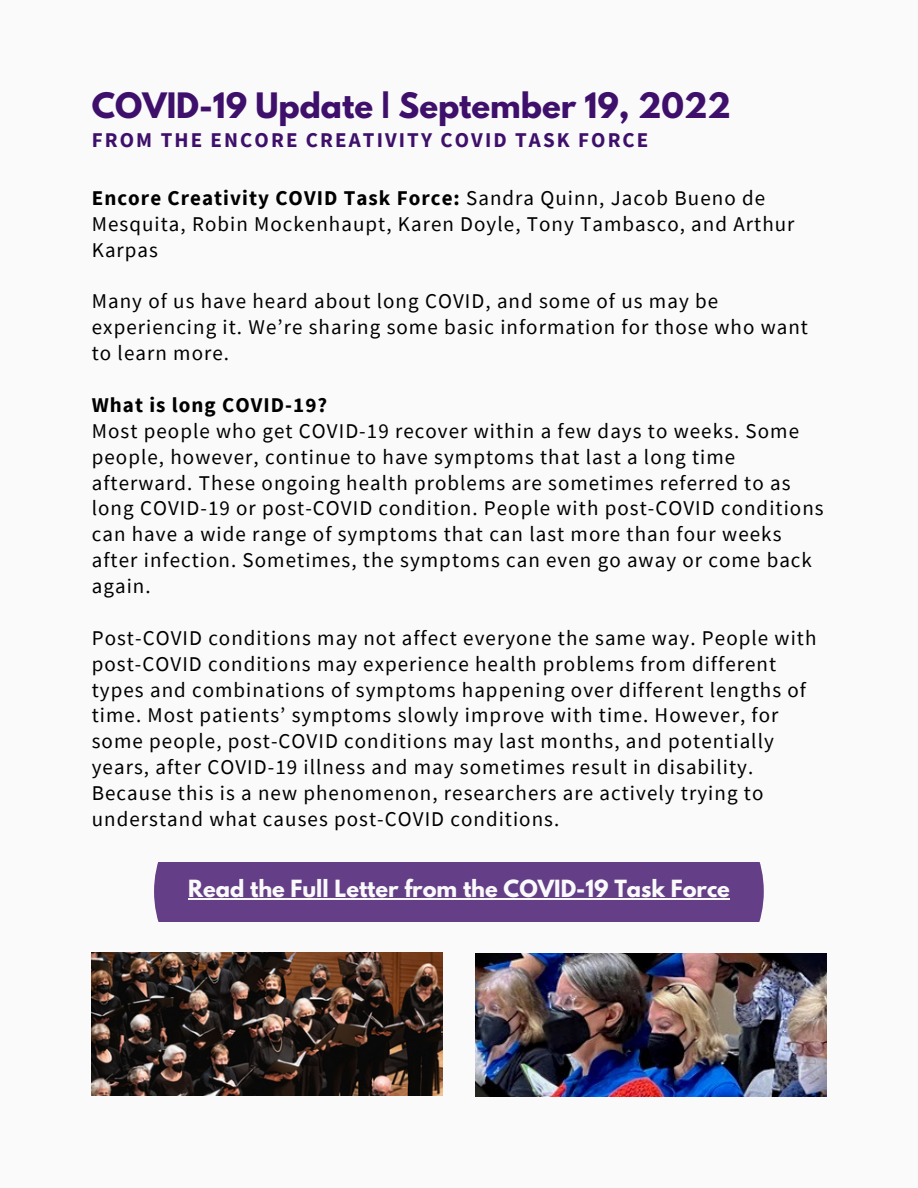
<style>
.page{position:relative;width:918px;height:1188px;background:#fafafa}
.page>*{position:absolute;margin:0;border:0;box-sizing:border-box;transform-origin:0 0}
.t1{font:700 31.05px "League Spartan";color:#3f106b}
.t2{font:21px/25.8px "Source Sans Pro";letter-spacing:.05em;color:#000}
.t3{font:700 21px "League Spartan";color:#fafafa}
.t4{font:700 21px "Source Sans Pro";letter-spacing:.1em;color:#3f106b}
.t5{font:700 21px "Source Sans Pro";letter-spacing:.05em;color:#000}
.s1{font-weight:700}
</style>
<div class="page">
<div style="left:154px;top:862px;width:610px;height:60px;background:#643e87"></div>
<hr style="left:188px;top:899px;width:542px;height:1px;background:#fafafa">
<img style="left:475px;top:953px;width:351px;height:143px">
<img style="left:92px;top:953px;width:351px;height:143px">
<h1 class="t1" style="left:92px;top:90px;width:640px">COVID-19 Update | September 19, 2022</h1>
<p class="t4" style="left:92px;top:127px;width:558px">FROM THE ENCORE CREATIVITY COVID TASK FORCE</p>
<p class="t2" style="left:92px;top:185px;width:704px"><span class="s1">Encore Creativity COVID Task Force:</span> Sandra Quinn, Jacob Bueno de<br>Mesquita, Robin Mockenhaupt, Karen Doyle, Tony Tambasco, and Arthur<br>Karpas</p>
<p class="t2" style="left:92px;top:288px;width:718px">Many of us have heard about long COVID, and some of us may be experiencing it. We’re sharing some basic information for those who want to learn more.</p>
<p class="t5" style="left:92px;top:391px;width:237px">What is long COVID-19?</p>
<p class="t2" style="left:92px;top:417px;width:733px">Most people who get COVID-19 recover within a few days to weeks. Some people, however, continue to have symptoms that last a long time afterward. These ongoing health problems are sometimes referred to as long COVID-19 or post-COVID condition. People with post-COVID conditions can have a wide range of symptoms that can last more than four weeks after infection. Sometimes, the symptoms can even go away or come back again.</p>
<p class="t2" style="left:92px;top:624px;width:726px">Post-COVID conditions may not affect everyone the same way. People with post-COVID conditions may experience health problems from different types and combinations of symptoms happening over different lengths of time. Most patients’ symptoms slowly improve with time. However, for some people, post-COVID conditions may last months, and potentially years, after COVID-19 illness and may sometimes result in disability.<br>Because this is a new phenomenon, researchers are actively trying to understand what causes post-COVID conditions.</p>
<p class="t3" style="left:188px;top:878px;width:543px">Read the Full Letter from the COVID-19 Task Force</p>
</div>
